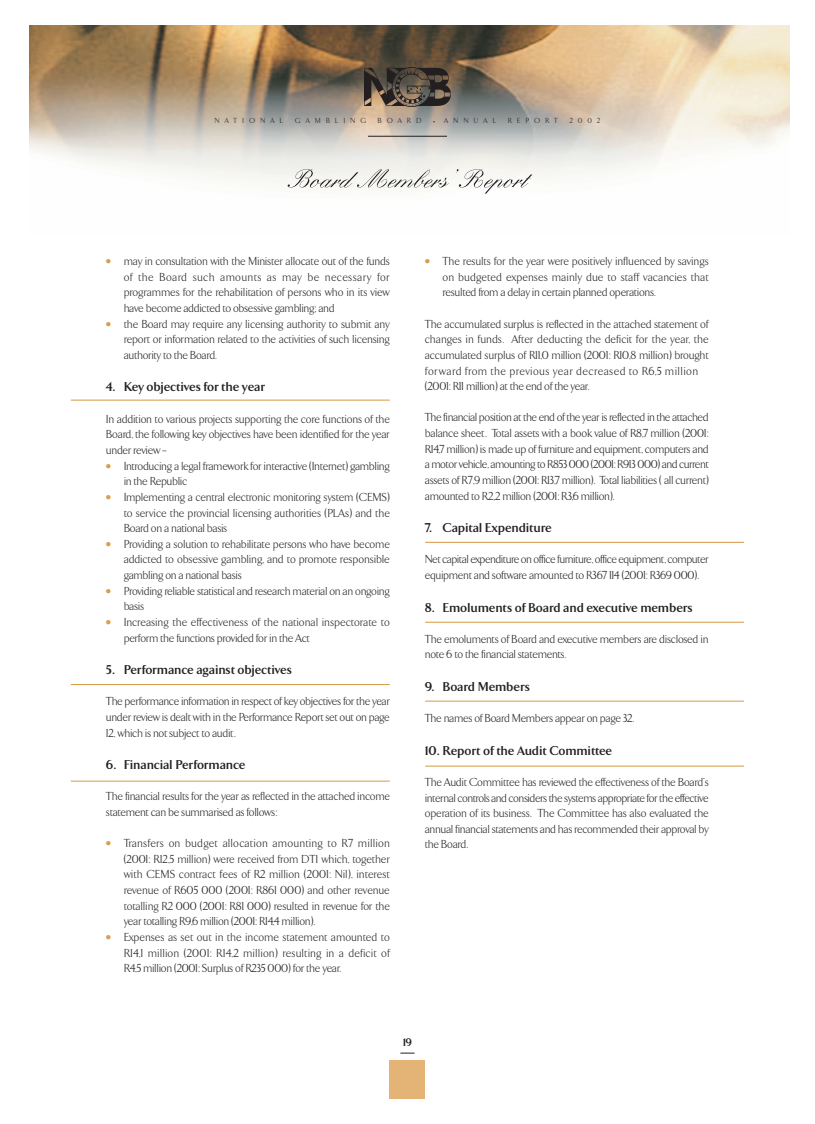
<style>
.page{position:relative;width:815px;height:1124px;background:#fff}
.page>*{position:absolute;margin:0;border:0;box-sizing:border-box;transform-origin:0 0}
.t1{font:700 13.12px "Arrow";letter-spacing:.02em;color:#231f20}
.t2{font:300 11.88px/15.6px "Arrow";color:#231f20;text-align:justify}
.t3{font:300 11.88px/15.6px "Arrow";letter-spacing:.025em;color:#231f20}
.t4{font:700 11.25px "Arrow";color:#231f20}
.t5{font:300 7.5px "Arrow";letter-spacing:.7em;color:#231f20}
.s1{font-size:3.75px}
.s2{color:#d99e4e}
</style>
<div class="page">
<hr style="left:71px;top:400px;width:319px;height:1px;background:#d99e4e">
<hr style="left:425px;top:542px;width:319px;height:1px;background:#d99e4e">
<hr style="left:425px;top:622px;width:319px;height:1px;background:#d99e4e">
<hr style="left:425px;top:765px;width:319px;height:1px;background:#d99e4e">
<img style="left:29px;top:25px;width:761px;height:162px">
<hr style="left:368px;top:136px;width:79px;height:1px;background:#231f20">
<img style="left:365px;top:68px;width:85px;height:38px">
<svg style="left:400px;top:1052px;width:15px;height:1px"></svg>
<svg style="left:288px;top:169px;width:161px;height:19px"></svg>
<svg style="left:456px;top:169px;width:76px;height:25px"></svg>
<hr style="left:71px;top:684px;width:319px;height:1px;background:#d99e4e">
<hr style="left:71px;top:780px;width:319px;height:1px;background:#d99e4e">
<hr style="left:425px;top:700px;width:319px;height:2px;background:#d99e4e">
<div style="left:390px;top:1060px;width:35px;height:39px;background:#e4b376"></div>
<p class="t5" style="left:215px;top:118px;width:70px">NATIONAL</p>
<p class="t5" style="left:295px;top:118px;width:72px">GAMBLING</p>
<p class="t5" style="left:378px;top:118px;width:45px">BOARD</p>
<p class="t5" style="left:433px;top:118px;width:64px"><span class="s1">•</span> ANNUAL</p>
<p class="t5" style="left:508px;top:118px;width:51px">REPORT</p>
<p class="t5" style="left:570px;top:118px;width:32px">2002</p>
<p class="t2" style="left:124px;top:255px;width:267px;text-indent:-18px"><span class="s2">•</span> may in consultation with the Minister allocate out of the funds of the Board such amounts as may be necessary for programmes for the rehabilitation of persons who in its view have become addicted to obsessive gambling; and</p>
<p class="t2" style="left:124px;top:317px;width:267px;text-indent:-18px"><span class="s2">•</span> the Board may require any licensing authority to submit any report or information related to the activities of such licensing authority to the Board.</p>
<p class="t1" style="left:106px;top:382px;width:160px">4. Key objectives for the year</p>
<p class="t2" style="left:106px;top:412px;width:285px">In addition to various projects supporting the core functions of the Board, the following key objectives have been identified for the year under review –</p>
<p class="t2" style="left:124px;top:459px;width:267px;text-indent:-18px"><span class="s2">•</span> Introducing a legal framework for interactive (Internet) gambling in the Republic</p>
<p class="t2" style="left:124px;top:490px;width:267px;text-indent:-18px"><span class="s2">•</span> Implementing a central electronic monitoring system (CEMS) to service the provincial licensing authorities (PLAs) and the Board on a national basis</p>
<p class="t2" style="left:124px;top:537px;width:267px;text-indent:-18px"><span class="s2">•</span> Providing a solution to rehabilitate persons who have become addicted to obsessive gambling, and to promote responsible gambling on a national basis</p>
<p class="t2" style="left:124px;top:584px;width:267px;text-indent:-18px"><span class="s2">•</span> Providing reliable statistical and research material on an ongoing basis</p>
<p class="t3" style="left:124px;top:615px;width:267px;text-indent:-18px"><span class="s2">•</span> Increasing the effectiveness of the national inspectorate to perform the functions provided for in the Act</p>
<p class="t1" style="left:106px;top:665px;width:187px">5. Performance against objectives</p>
<p class="t2" style="left:106px;top:695px;width:285px">The performance information in respect of key objectives for the year under review is dealt with in the Performance Report set out on page 12, which is not subject to audit.</p>
<p class="t1" style="left:106px;top:760px;width:141px">6. Financial Performance</p>
<p class="t2" style="left:106px;top:790px;width:285px">The financial results for the year as reflected in the attached income statement can be summarised as follows:</p>
<p class="t2" style="left:124px;top:836px;width:267px;text-indent:-18px"><span class="s2">•</span> Transfers on budget allocation amounting to R7 million (2001: R12,5 million) were received from DTI which, together with CEMS contract fees of R2 million (2001: Nil), interest revenue of R605 000 (2001: R861 000) and other revenue totalling R2 000 (2001: R81 000) resulted in revenue for the year totalling R9,6 million (2001: R14,4 million).</p>
<p class="t2" style="left:124px;top:930px;width:267px;text-indent:-18px"><span class="s2">•</span> Expenses as set out in the income statement amounted to R14,1 million (2001: R14,2 million) resulting in a deficit of R4,5 million (2001: Surplus of R235 000) for the year.</p>
<p class="t2" style="left:443px;top:255px;width:267px;text-indent:-18px"><span class="s2">•</span> The results for the year were positively influenced by savings on budgeted expenses mainly due to staff vacancies that resulted from a delay in certain planned operations.</p>
<p class="t2" style="left:425px;top:317px;width:285px;text-align:left">The accumulated surplus is reflected in the attached statement of changes in funds. After deducting the deficit for the year, the accumulated surplus of R11,0 million (2001: R10,8 million) brought forward from the previous year decreased to R6,5 million (2001: R11 million) at the end of the year.</p>
<p class="t2" style="left:425px;top:411px;width:285px">The financial position at the end of the year is reflected in the attached balance sheet. Total assets with a book value of R8,7 million (2001:<br>R14,7 million) is made up of furniture and equipment, computers and a motor vehicle, amounting to R853 000 (2001: R913 000) and current assets of R7,9 million (2001: R13,7 million). Total liabilities ( all current) amounted to R2,2 million (2001: R3,6 million).</p>
<p class="t1" style="left:425px;top:523px;width:128px">7. Capital Expenditure</p>
<p class="t2" style="left:425px;top:553px;width:285px">Net capital expenditure on office furniture, office equipment, computer equipment and software amounted to R367 114 (2001: R369 000).</p>
<p class="t1" style="left:425px;top:602px;width:269px">8. Emoluments of Board and executive members</p>
<p class="t2" style="left:425px;top:632px;width:285px">The emoluments of Board and executive members are disclosed in note 6 to the financial statements.</p>
<p class="t1" style="left:425px;top:682px;width:106px">9. Board Members</p>
<p class="t2" style="left:425px;top:711px;width:211px">The names of Board Members appear on page 32.</p>
<p class="t1" style="left:425px;top:745px;width:189px">10. Report of the Audit Committee</p>
<p class="t2" style="left:425px;top:775px;width:285px">The Audit Committee has reviewed the effectiveness of the Board’s internal controls and considers the systems appropriate for the effective operation of its business. The Committee has also evaluated the annual financial statements and has recommended their approval by the Board.</p>
<p class="t4" style="left:403px;top:1038px;width:10px">19</p>
</div>
